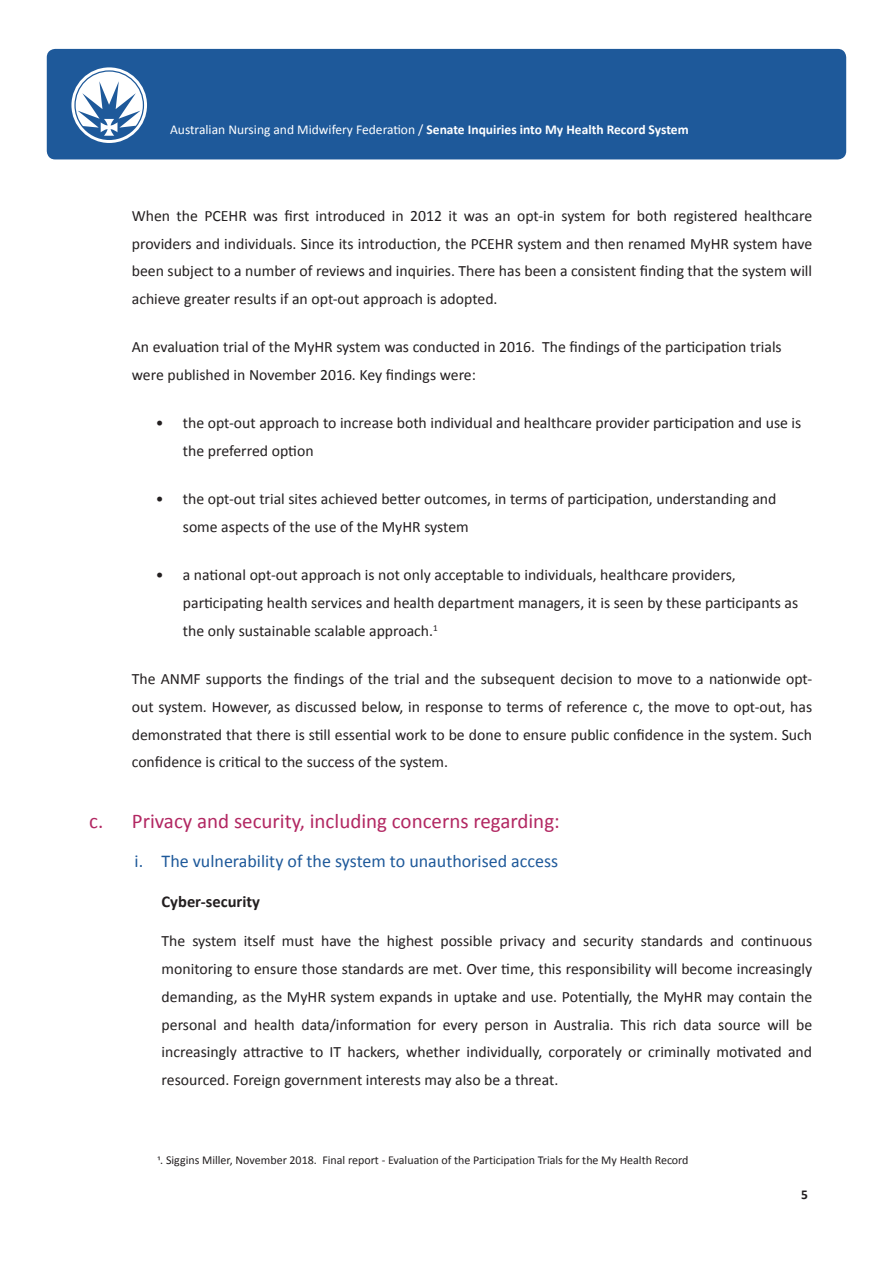
<style>
.page{position:relative;width:893px;height:1263px;background:#fff}
.page>*{position:absolute;margin:0;border:0;box-sizing:border-box;transform-origin:0 0}
.t1{font:21px "Calibri";color:#b22762}
.t2{font:18px "Calibri";color:#1e599a}
.Contents_text{font:700 16.5px "Calibri";color:#231f20}
.Contents_text-2{font:15.75px/27.8px "Calibri";color:#231f20}
.t3{font:13.5px "Calibri";color:#fff}
.t4{font:700 13.5px "Calibri";color:#231f20}
.Contents_text-3{font:12px "Calibri";color:#231f20}
.s1{font-weight:700}
</style>
<div class="page">
<div style="left:47px;top:49px;width:799px;height:110px;background:#1e599a;border-radius:9px"></div>
<svg style="left:71px;top:67px;width:76px;height:76px"></svg>
<p class="t3" style="left:170px;top:121px;width:520px">Australian Nursing and Midwifery Federation / <span class="s1">Senate Inquiries into My Health Record System</span></p>
<p class="Contents_text-2" style="left:132px;top:202px;width:682px;text-align:justify">When the PCEHR was first introduced in 2012 it was an opt-in system for both registered healthcare providers and individuals. Since its introduction, the PCEHR system and then renamed MyHR system have been subject to a number of reviews and inquiries. There has been a consistent finding that the system will achieve greater results if an opt-out approach is adopted.</p>
<p class="Contents_text-2" style="left:132px;top:333px;width:651px">An evaluation trial of the MyHR system was conducted in 2016. The findings of the participation trials were published in November 2016. Key findings were:</p>
<p class="Contents_text-2" style="left:183px;top:409px;width:620px;text-indent:-27px">• the opt-out approach to increase both individual and healthcare provider participation and use is the preferred option</p>
<p class="Contents_text-2" style="left:183px;top:485px;width:595px;text-indent:-27px">• the opt-out trial sites achieved better outcomes, in terms of participation, understanding and some aspects of the use of the MyHR system</p>
<p class="Contents_text-2" style="left:183px;top:561px;width:617px;text-indent:-27px">• a national opt-out approach is not only acceptable to individuals, healthcare providers, participating health services and health department managers, it is seen by these participants as the only sustainable scalable approach.<sup>1</sup></p>
<p class="Contents_text-2" style="left:132px;top:665px;width:682px;text-align:justify">The ANMF supports the findings of the trial and the subsequent decision to move to a nationwide opt&shy;out system. However, as discussed below, in response to terms of reference c, the move to opt-out, has demonstrated that there is still essential work to be done to ensure public confidence in the system. Such confidence is critical to the success of the system.</p>
<p class="t1" style="left:89px;top:807px;width:472px">c. Privacy and security, including concerns regarding:</p>
<p class="t2" style="left:135px;top:849px;width:425px">i. The vulnerability of the system to unauthorised access</p>
<p class="Contents_text" style="left:162px;top:890px;width:100px">Cyber-security</p>
<p class="Contents_text-2" style="left:162px;top:927px;width:652px;text-align:justify">The system itself must have the highest possible privacy and security standards and continuous monitoring to ensure those standards are met. Over time, this responsibility will become increasingly demanding, as the MyHR system expands in uptake and use. Potentially, the MyHR may contain the personal and health data/information for every person in Australia. This rich data source will be increasingly attractive to IT hackers, whether individually, corporately or criminally motivated and resourced. Foreign government interests may also be a threat.</p>
<p class="Contents_text-3" style="left:157px;top:1152px;width:533px">1. Siggins Miller, November 2018. Final report - Evaluation of the Participation Trials for the My Health Record</p>
<p class="t4" style="left:801px;top:1186px;width:8px">5</p>
</div>
